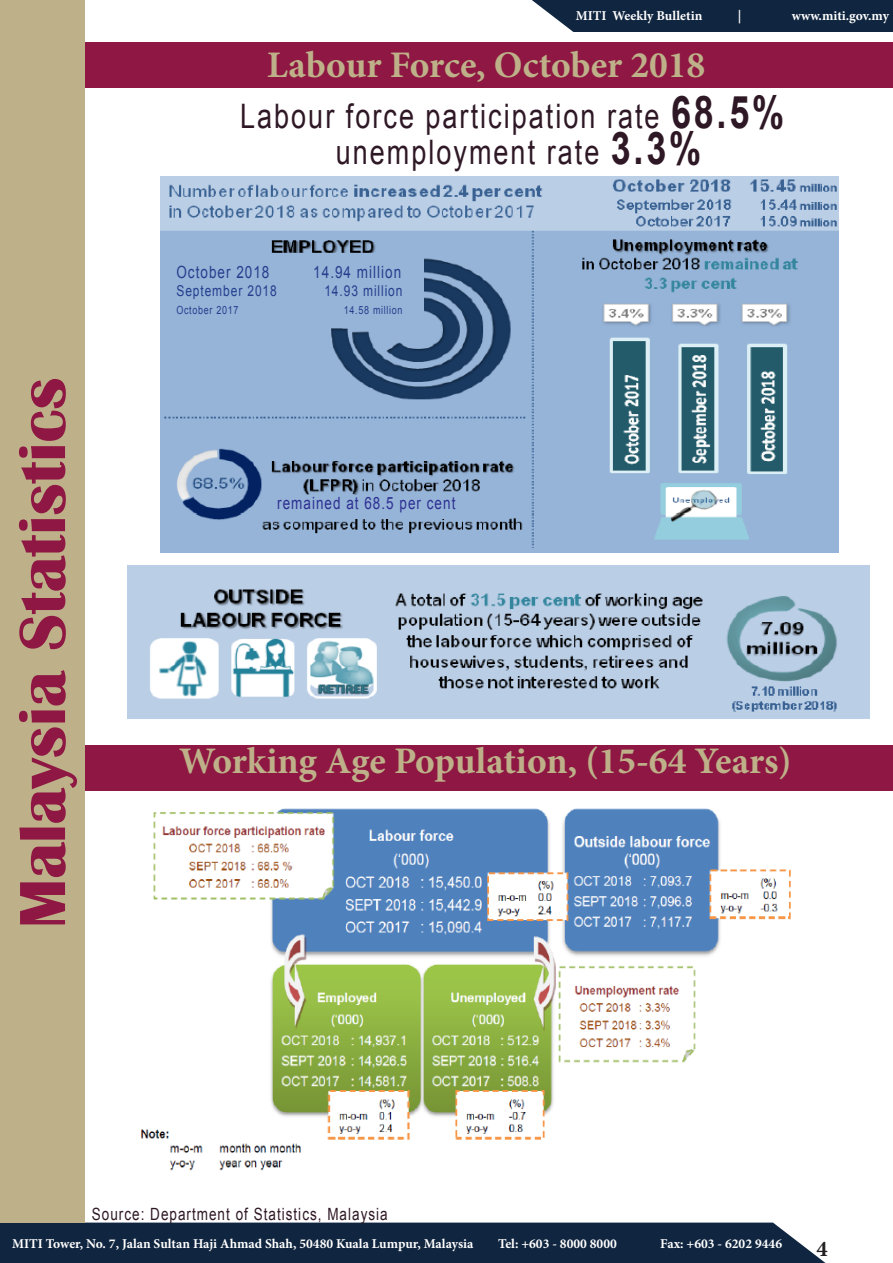
<style>
.page{position:relative;width:893px;height:1263px;background:#fff}
.page>*{position:absolute;margin:0;border:0;box-sizing:border-box;transform-origin:0 0}
.t1{font:700 67.5px "Britannic";color:#8e1843}
.t2{font:700 37.5px "Minion Pro";color:#beb189}
.t3{font:33.75px "Arial";letter-spacing:.075em;color:#2f1825;scale:.8 1}
.t4{font:700 22.5px "Minion Pro";color:#231f20}
.t5{font:16.8px "Arial";letter-spacing:.075em;color:#2f1825;scale:.8 1}
.t6{font:16.8px "Arial";letter-spacing:.075em;color:#253f8e;scale:.8 1}
.t7{font:16.8px "Arial";letter-spacing:.075em;color:#2e3092;scale:.8 1}
.t8{font:15px "Arial";letter-spacing:.075em;color:#253f8e;scale:.8 1}
.t9{font:700 13.5px "Minion Pro";color:#fff}
.t10{font:11.25px "Arial";letter-spacing:.075em;color:#253f8e;scale:.8 1}
.s1{font-weight:700;font-size:45px}
</style>
<div class="page">
<div style="left:0;top:1222px;width:826px;height:41px;background:#10253f"></div>
<div style="left:532px;top:0;width:361px;height:31px;background:#10253f"></div>
<div style="left:9px;top:745px;width:884px;height:46px;background:#8e1843"></div>
<div style="left:1px;top:42px;width:892px;height:45px;background:#8e1843"></div>
<div style="left:0;top:0;width:84px;height:1223px;background:#beb189"></div>
<img style="left:160px;top:177px;width:679px;height:375px">
<img style="left:128px;top:566px;width:741px;height:152px">
<img style="left:140px;top:808px;width:651px;height:363px">
<div style="left:283px;top:495px;width:217px;height:24px;background:#96b4d8"></div>
<div style="left:175px;top:254px;width:249px;height:63px;background:#96b4d8"></div>
<p class="t9" style="left:576px;top:6px;width:128px">MITI Weekly Bulletin</p>
<p class="t9" style="left:738px;top:6px;width:5px">|</p>
<p class="t9" style="left:792px;top:6px;width:99px">www.miti.gov.my</p>
<p class="t2" style="left:267px;top:39px;width:440px">Labour Force, October 2018</p>
<p class="t3" style="left:240px;top:94px;width:681px">Labour force participation rate <span class="s1">68.5%</span></p>
<p class="t3" style="left:336px;top:130px;width:458px">unemployment rate <span class="s1">3.3%</span></p>
<p class="t1" style="left:5px;top:928px;width:552px;rotate:-90deg">Malaysia Statistics</p>
<p class="t6" style="left:176px;top:261px;width:118px">October 2018</p>
<p class="t6" style="left:313px;top:261px;width:111px">14.94 million</p>
<p class="t8" style="left:176px;top:281px;width:127px">September 2018</p>
<p class="t8" style="left:324px;top:281px;width:99px">14.93 million</p>
<p class="t10" style="left:176px;top:303px;width:79px">October 2017</p>
<p class="t10" style="left:344px;top:303px;width:75px">14.58 million</p>
<p class="t7" style="left:277px;top:492px;width:224px">remained at 68.5 per cent</p>
<p class="t2" style="left:179px;top:734px;width:614px">Working Age Population, (15-64 Years)</p>
<p class="t5" style="left:92px;top:1203px;width:371px">Source: Department of Statistics, Malaysia</p>
<p class="t9" style="left:12px;top:1234px;width:463px">MITI Tower, No. 7, Jalan Sultan Haji Ahmad Shah, 50480 Kuala Lumpur, Malaysia</p>
<p class="t9" style="left:498px;top:1234px;width:120px">Tel: +603 - 8000 8000</p>
<p class="t9" style="left:660px;top:1234px;width:123px">Fax: +603 - 6202 9446</p>
<h3 class="t4" style="left:816px;top:1232px;width:13px">4</h3>
</div>
